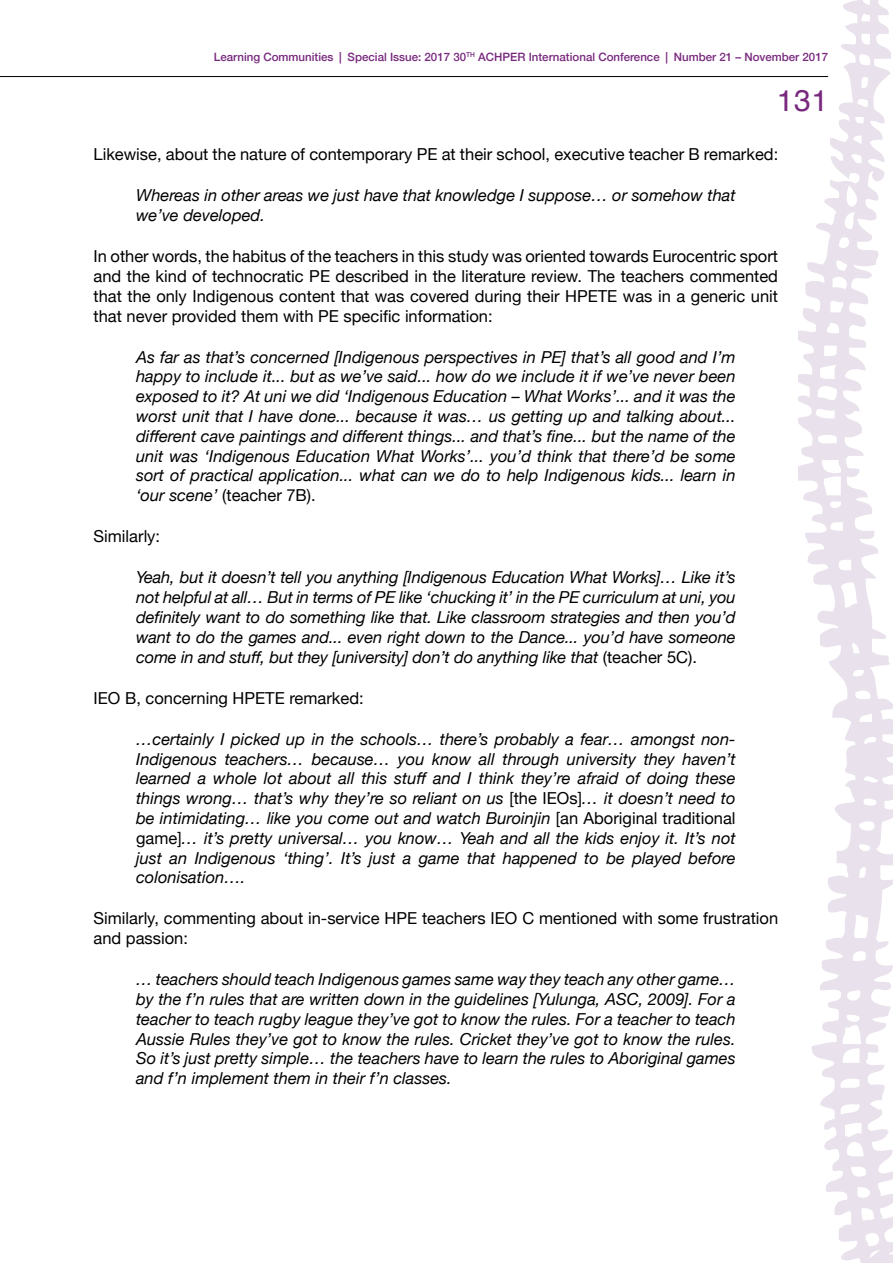
<style>
.page{position:relative;width:893px;height:1263px;background:#fff}
.page>*{position:absolute;margin:0;border:0;box-sizing:border-box;transform-origin:0 0}
.t1{font:30px "Helvetica";color:#78297e}
.t2{font:italic 16.5px/19.8px "Helvetica Neue";color:#000;text-align:justify}
.t3{font:16.5px/19.8px "Helvetica Neue";color:#000;text-align:justify}
.t4{font:500 11.55px "Helvetica Neue";color:#78297e}
.s1{font-style:normal}
</style>
<div class="page">
<hr style="left:0;top:76px;width:828px;height:1px;background:#000">
<svg style="left:798px;top:0;width:95px;height:1263px"></svg>
<p class="t4" style="left:214px;top:48px;width:616px">Learning Communities | Special Issue: 2017 30<sup>th</sup> ACHPER International Conference | Number 21 – November 2017</p>
<h1 class="t1" style="left:777px;top:77px;width:53px">131</h1>
<p class="t3" style="left:94px;top:145px;width:686px">Likewise, about the nature of contemporary PE at their school, executive teacher B remarked:</p>
<p class="t2" style="left:136px;top:187px;width:601px">Whereas in other areas we just have that knowledge I suppose… or somehow that we’ve developed.</p>
<p class="t3" style="left:94px;top:247px;width:686px">In other words, the habitus of the teachers in this study was oriented towards Eurocentric sport and the kind of technocratic PE described in the literature review. The teachers commented that the only Indigenous content that was covered during their HPETE was in a generic unit that never provided them with PE specific information:</p>
<p class="t2" style="left:136px;top:348px;width:601px">As far as that’s concerned [Indigenous perspectives in PE] that’s all good and I’m happy to include it... but as we’ve said... how do we include it if we’ve never been exposed to it? At uni we did ‘Indigenous Education – What Works’... and it was the worst unit that I have done... because it was… us getting up and talking about... different cave paintings and different things... and that’s fine... but the name of the unit was ‘Indigenous Education What Works’... you’d think that there’d be some sort of practical application... what can we do to help Indigenous kids... learn in ‘our scene’ <span class="s1">(teacher 7B).</span></p>
<p class="t3" style="left:94px;top:527px;width:68px">Similarly:</p>
<p class="t2" style="left:136px;top:569px;width:601px">Yeah, but it doesn’t tell you anything [Indigenous Education What Works]… Like it’s not helpful at all… But in terms of PE like ‘chucking it’ in the PE curriculum at uni, you definitely want to do something like that. Like classroom strategies and then you’d want to do the games and... even right down to the Dance... you’d have someone come in and stuff, but they [university] don’t do anything like that <span class="s1">(teacher 5C).</span></p>
<p class="t3" style="left:94px;top:689px;width:272px">IEO B, concerning HPETE remarked:</p>
<p class="t2" style="left:136px;top:730px;width:601px">…certainly I picked up in the schools… there’s probably a fear… amongst non-Indigenous teachers… because… you know all through university they haven’t learned a whole lot about all this stuff and I think they’re afraid of doing these things wrong… that’s why they’re so reliant on us <span class="s1">[the IEOs]</span>… it doesn’t need to be intimidating… like you come out and watch Buroinjin <span class="s1">[an Aboriginal traditional game]</span>… it’s pretty universal… you know… Yeah and all the kids enjoy it. It’s not just an Indigenous ‘thing’. It’s just a game that happened to be played before colonisation….</p>
<p class="t3" style="left:94px;top:909px;width:686px">Similarly, commenting about in-service HPE teachers IEO C mentioned with some frustration and passion:</p>
<p class="t2" style="left:136px;top:970px;width:601px">… teachers should teach Indigenous games same way they teach any other game… by the f’n rules that are written down in the guidelines [Yulunga, ASC, 2009]. For a teacher to teach rugby league they’ve got to know the rules. For a teacher to teach Aussie Rules they’ve got to know the rules. Cricket they’ve got to know the rules.<br>So it’s just pretty simple… the teachers have to learn the rules to Aboriginal games and f’n implement them in their f’n classes.</p>
</div>
